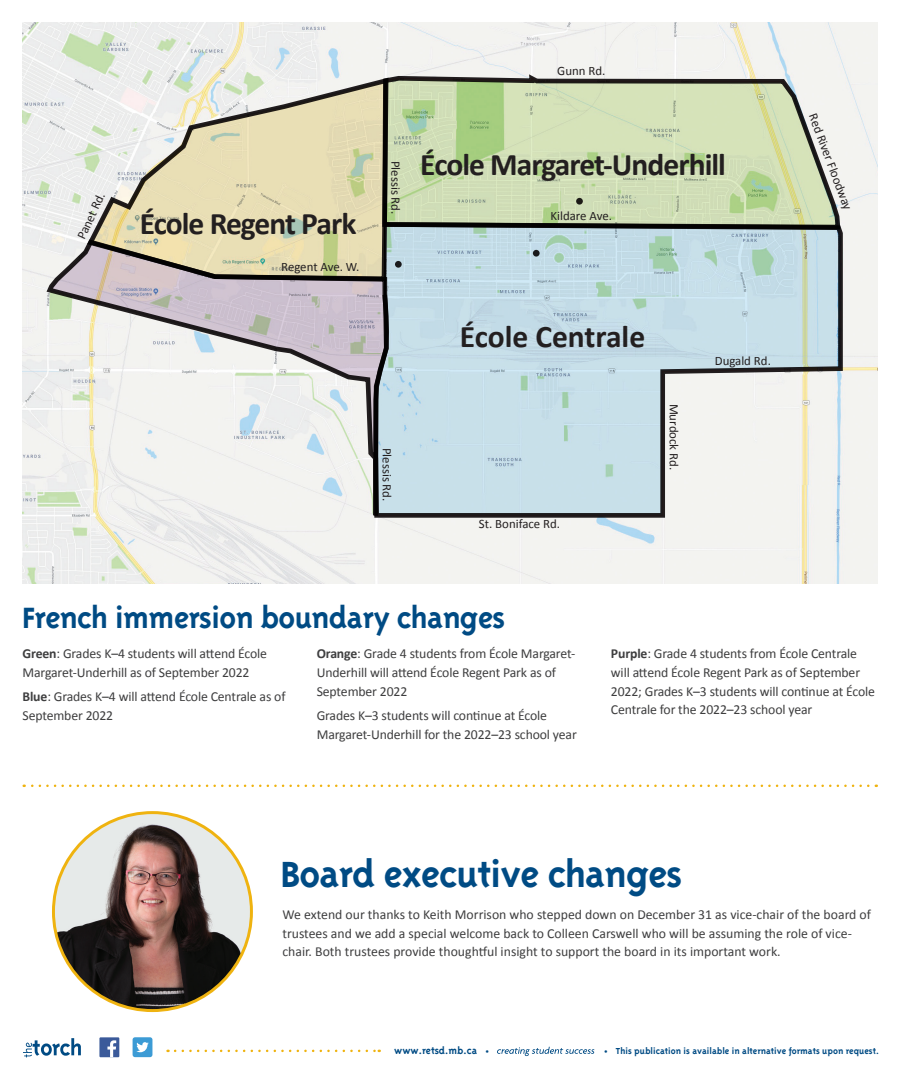
<style>
.page{position:relative;width:900px;height:1080px;background:#fff}
.page>*{position:absolute;margin:0;border:0;box-sizing:border-box;transform-origin:0 0}
.t1{font:700 41.88px "Triplex";letter-spacing:-.02em;color:#004b84}
.t2{font:700 33.75px "Triplex";letter-spacing:-.02em;color:#004b84}
.t3{font:700 31.5px "Calibri";letter-spacing:-.03em;color:#231f20}
.t4{font:700 31.5px "Calibri";color:#231f20}
.t5{font:13.75px/18.8px "Calibri";letter-spacing:-.01em;color:#3e3e3f}
.t6{font:12.88px "Calibri";color:#231f20}
.t7{font:700 11.25px "Triplex";color:#004b84}
.t8{font:700 10px "Triplex";color:#004b84}
.s1{font-weight:700}
.s2{font-size:11.25px}
</style>
<div class="page">
<svg style="left:175px;top:1050px;width:205px;height:2px"></svg>
<svg style="left:23px;top:1038px;width:58px;height:19px"></svg>
<div style="left:133px;top:1037px;width:19px;height:20px;background:#3c9bd5;border-radius:2px"></div>
<svg style="left:136px;top:1042px;width:13px;height:10px"></svg>
<div style="left:99px;top:1037px;width:20px;height:20px;background:#3b5a9a"></div>
<svg style="left:107px;top:1040px;width:9px;height:17px"></svg>
<svg style="left:497px;top:1047px;width:97px;height:9px"></svg>
<img style="left:22px;top:22px;width:856px;height:561px">
<svg style="left:381px;top:73px;width:461px;height:148px;background:#c9d7b0"></svg>
<svg style="left:390px;top:221px;width:454px;height:298px"></svg>
<svg style="left:45px;top:238px;width:345px;height:281px"></svg>
<svg style="left:86px;top:76px;width:304px;height:206px;background:#d8d2b7"></svg>
<svg style="left:576px;top:198px;width:7px;height:7px"></svg>
<div style="left:533px;top:250px;width:7px;height:7px;background:#1a1a1c;border-radius:50%"></div>
<div style="left:395px;top:261px;width:7px;height:7px;background:#1a1a1c;border-radius:50%"></div>
<svg style="left:383px;top:202px;width:3px;height:96px"></svg>
<img style="left:53px;top:813px;width:198px;height:198px;border-radius:99px">
<svg style="left:24px;top:785px;width:844px;height:2px"></svg>
<p class="t6" style="left:73px;top:235px;width:51px;rotate:-65deg">Panet Rd.</p>
<p class="t6" style="left:557px;top:63px;width:50px">Gunn Rd.</p>
<h3 class="t3" style="left:140px;top:204px;width:218px">École Regent Park</h3>
<p class="t6" style="left:281px;top:258px;width:80px">Regent Ave. W.</p>
<p class="t6" style="left:404px;top:161px;width:55px;rotate:90deg">Plessis Rd.</p>
<h3 class="t3" style="left:420px;top:145px;width:307px">École Margaret-Underhill</h3>
<p class="t6" style="left:551px;top:208px;width:63px">Kildare Ave.</p>
<p class="t6" style="left:395px;top:448px;width:55px;rotate:90deg">Plessis Rd.</p>
<h3 class="t4" style="left:460px;top:317px;width:187px">École Centrale</h3>
<p class="t6" style="left:479px;top:516px;width:83px">St. Boniface Rd.</p>
<p class="t6" style="left:682px;top:404px;width:68px;rotate:90deg">Murdock Rd.</p>
<p class="t6" style="left:715px;top:353px;width:58px">Dugald Rd.</p>
<p class="t6" style="left:820px;top:111px;width:104px;rotate:69deg">Red River Floodway</p>
<h2 class="t2" style="left:22px;top:598px;width:485px">French immersion boundary changes</h2>
<p class="t5" style="left:22px;top:643px;width:246px"><span class="s1">Green</span>: Grades K–4 students will attend École<br>Margaret-Underhill as of September 2022</p>
<p class="t5" style="left:22px;top:687px;width:265px"><span class="s1">Blue</span>: Grades K–4 will attend École Centrale as of<br>September 2022</p>
<p class="t5" style="left:317px;top:643px;width:260px"><span class="s1">Orange</span>: Grade 4 students from École Margaret-<br>Underhill will attend École Regent Park as of<br>September 2022</p>
<p class="t5" style="left:317px;top:705px;width:262px">Grades K–3 students will continue at École<br>Margaret-Underhill for the 2022–23 school year</p>
<p class="t5" style="left:611px;top:643px;width:266px"><span class="s1">Purple</span>: Grade 4 students from École Centrale will attend École Regent Park as of September 2022; Grades K–3 students will continue at École Centrale for the 2022–23 school year</p>
<h1 class="t1" style="left:280px;top:851px;width:403px">Board executive changes</h1>
<p class="t5" style="left:282px;top:905px;width:590px;line-height:18.4px">We extend our thanks to Keith Morrison who stepped down on December 31 as vice-chair of the board of trustees and we add a special welcome back to Colleen Carswell who will be assuming the role of vice&shy;chair. Both trustees provide thoughtful insight to support the board in its important work.</p>
<p class="t7" style="left:394px;top:1044px;width:96px">www.retsd.mb.ca •</p>
<p class="t8" style="left:604px;top:1046px;width:276px"><span class="s2">•</span> This publication is available in alternative formats upon request.</p>
</div>
